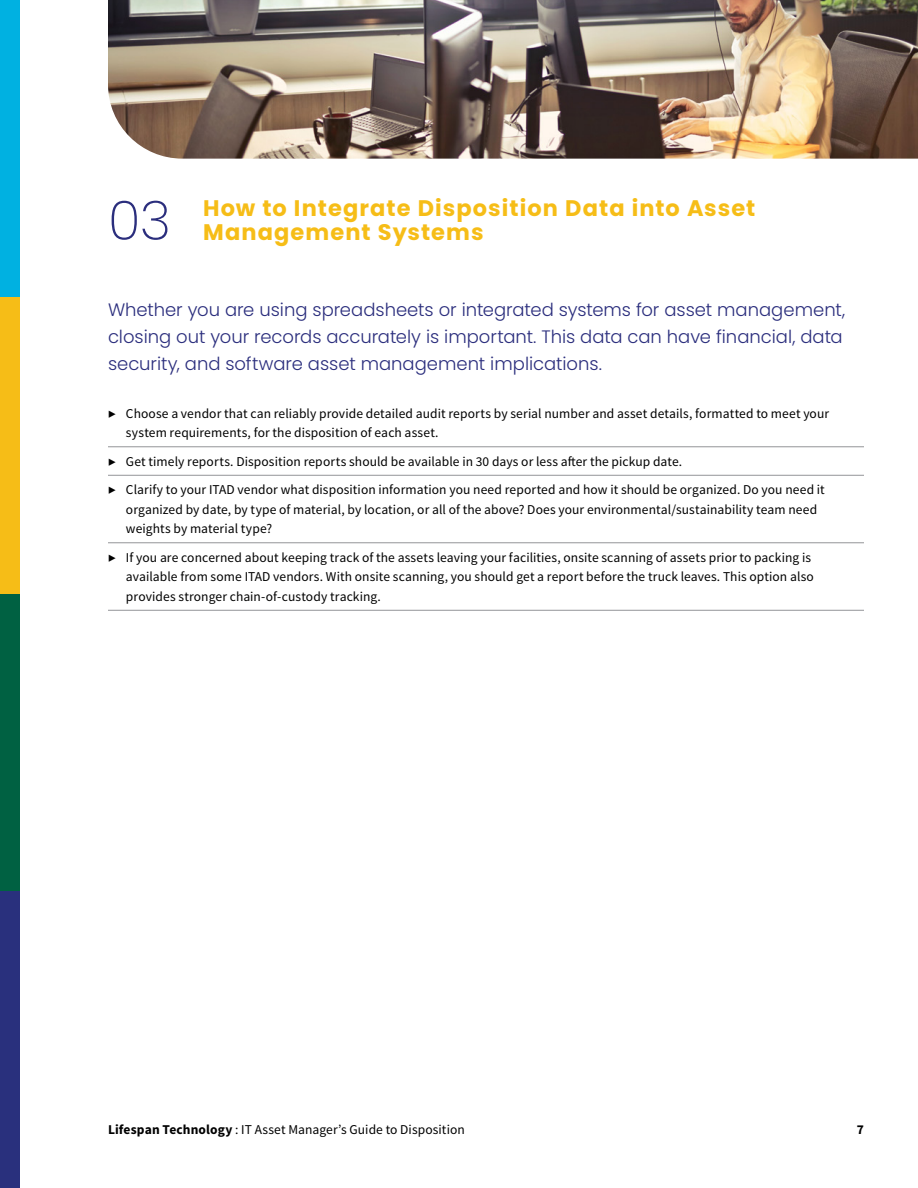
<style>
.page{position:relative;width:918px;height:1188px;background:#fff}
.page>*{position:absolute;margin:0;border:0;box-sizing:border-box;transform-origin:0 0}
.t1{font:200 54px "Poppins";color:#2b2e7d}
.t2{font:700 22.5px "Poppins";letter-spacing:.05em;color:#f6bd17}
.t3{font:300 18px/27px "Poppins";color:#2b2e7d}
.t4{font:13.5px/19.5px "Source Sans Pro";letter-spacing:.005em;color:#000}
.t5{font:700 13.5px "Source Sans Pro";color:#000}
.s1{font-weight:700}
</style>
<div class="page">
<div style="left:0;top:0;width:20px;height:297px;background:#00b1e1"></div>
<div style="left:0;top:297px;width:20px;height:297px;background:#f6bd17"></div>
<div style="left:0;top:594px;width:20px;height:297px;background:#006142"></div>
<div style="left:0;top:891px;width:20px;height:297px;background:#29307d"></div>
<img style="left:108px;top:0;width:810px;height:159px">
<hr style="left:108px;top:446px;width:756px;height:1px;background:#939598">
<hr style="left:108px;top:475px;width:756px;height:1px;background:#939598">
<hr style="left:108px;top:542px;width:756px;height:1px;background:#939598">
<hr style="left:108px;top:610px;width:756px;height:1px;background:#939598">
<h1 class="t1" style="left:108px;top:189px;width:64px">03</h1>
<h2 class="t2" style="left:203px;top:195px;width:554px">How to Integrate Disposition Data into Asset</h2>
<h2 class="t2" style="left:203px;top:219px;width:282px">Management Systems</h2>
<h3 class="t3" style="left:108px;top:296px;width:739px">Whether you are using spreadsheets or integrated systems for asset management, closing out your records accurately is important. This data can have financial, data security, and software asset management implications.</h3>
<p class="t4" style="left:126px;top:404px;width:705px;text-indent:-18px">▶ Choose a vendor that can reliably provide detailed audit reports by serial number and asset details, formatted to meet your system requirements, for the disposition of each asset.</p>
<p class="t4" style="left:108px;top:447px;width:718px;line-height:28.5px">▶ Get timely reports. Disposition reports should be available in 30 days or less after the pickup date.<br>▶ Clarify to your ITAD vendor what disposition information you need reported and how it should be organized. Do you need it</p>
<p class="t4" style="left:126px;top:500px;width:693px">organized by date, by type of material, by location, or all of the above? Does your environmental/sustainability team need weights by material type?</p>
<p class="t4" style="left:126px;top:548px;width:689px;text-indent:-18px">▶ If you are concerned about keeping track of the assets leaving your facilities, onsite scanning of assets prior to packing is available from some ITAD vendors. With onsite scanning, you should get a report before the truck leaves. This option also provides stronger chain-of-custody tracking.</p>
<p class="t4" style="left:108px;top:1120px;width:358px"><span class="s1">Lifespan Technology</span> : IT Asset Manager’s Guide to Disposition</p>
<p class="t5" style="left:857px;top:1121px;width:9px">7</p>
</div>
